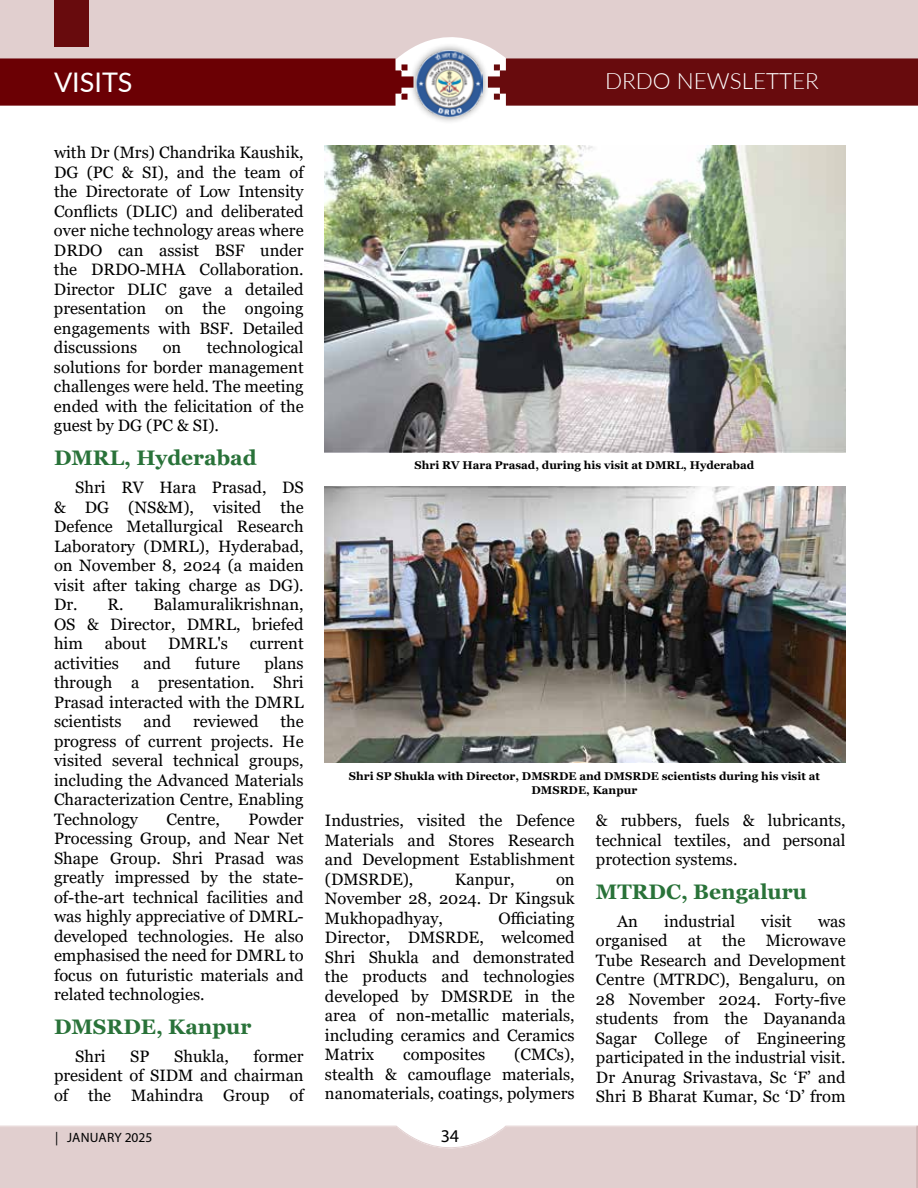
<style>
.page{position:relative;width:918px;height:1188px;background:#fff}
.page>*{position:absolute;margin:0;border:0;box-sizing:border-box;transform-origin:0 0}
.t1{font:27px "Lato";color:#fff}
.t2{font:300 22.5px "Lato";color:#fff}
.t3{font:700 21px "Georgia";color:#297239}
.t4{font:18px "Myriad Pro";color:#000}
.t5{font:16.5px/19.5px "Georgia";color:#000;text-align:justify}
.t6{font:13.5px "Myriad Pro";letter-spacing:.01em;color:#000}
.t7{font:700 11.25px/13.5px "Georgia";color:#000;text-align:center}
</style>
<div class="page">
<div style="left:0;top:59px;width:409px;height:47px;background:#6b0004"></div>
<div style="left:491px;top:59px;width:427px;height:47px;background:#680b0d"></div>
<div style="left:0;top:0;width:918px;height:59px;background:#e1cfcf"></div>
<svg style="left:0;top:1125px;width:916px;height:2px;background:#f0e7e7"></svg>
<div style="left:0;top:1127px;width:916px;height:61px;background:#e1cfcf"></div>
<svg style="left:916px;top:1125px;width:2px;height:63px"></svg>
<div style="left:409px;top:43px;width:82px;height:82px;background:#000;opacity:.5"></div>
<img style="left:417px;top:51px;width:66px;height:66px">
<div style="left:55px;top:0;width:34px;height:46px;background:#680b0d"></div>
<img style="left:325px;top:146px;width:521px;height:306px">
<img style="left:324px;top:487px;width:522px;height:276px">
<h1 class="t1" style="left:54px;top:63px;width:80px">VISITS</h1>
<h2 class="t2" style="left:605px;top:65px;width:215px">DRDO NEWSLETTER</h2>
<p class="t5" style="left:54px;top:143px;width:251px">with Dr (Mrs) Chandrika Kaushik, DG (PC &amp; SI), and the team of the Directorate of Low Intensity Conflicts (DLIC) and deliberated over niche technology areas where DRDO can assist BSF under the DRDO-MHA Collaboration.<br>Director DLIC gave a detailed presentation on the ongoing engagements with BSF. Detailed discussions</p>
<p class="t5" style="left:54px;top:338px;width:251px;text-indent:153px">technological solutions for border management challenges were held. The meeting ended with the felicitation of the guest by DG (PC &amp; SI).</p>
<p class="t3" style="left:54px;top:444px;width:204px">DMRL, Hyderabad</p>
<p class="t5" style="left:54px;top:478px;width:251px;text-indent:21px">Shri RV Hara Prasad, DS &amp; DG (NS&amp;M), visited the Defence Metallurgical Research Laboratory (DMRL), Hyderabad, on November 8, 2024 (a maiden visit after taking charge as DG).<br>Dr. R.</p>
<p class="t5" style="left:163px;top:338px;width:20px">on</p>
<p class="t5" style="left:54px;top:595px;width:251px;text-indent:100px">Balamuralikrishnan, OS &amp; Director, DMRL, briefed him</p>
<p class="t5" style="left:105px;top:634px;width:43px">about</p>
<p class="t5" style="left:168px;top:634px;width:61px">DMRL's</p>
<p class="t5" style="left:250px;top:634px;width:55px">current</p>
<p class="t5" style="left:54px;top:653px;width:66px">activities</p>
<p class="t5" style="left:143px;top:653px;width:29px">and</p>
<p class="t5" style="left:195px;top:653px;width:46px">future</p>
<p class="t5" style="left:54px;top:653px;width:251px;text-indent:210px">plans through a presentation. Shri Prasad interacted with the DMRL scientists</p>
<p class="t5" style="left:54px;top:712px;width:251px;text-indent:226px">the progress of current projects. He visited several technical groups, including the Advanced Materials Characterization Centre, Enabling Technology</p>
<p class="t5" style="left:144px;top:712px;width:29px">and</p>
<p class="t5" style="left:193px;top:712px;width:67px">reviewed</p>
<p class="t5" style="left:54px;top:809px;width:251px;text-indent:194px">Powder Processing Group, and Near Net Shape Group. Shri Prasad was greatly impressed by the state&shy;of-the-art technical facilities and was highly appreciative of DMRL&shy;developed technologies. He also emphasised the need for DMRL to focus on futuristic materials and related technologies.</p>
<p class="t3" style="left:54px;top:1013px;width:199px">DMSRDE, Kanpur</p>
<p class="t5" style="left:75px;top:1047px;width:32px">Shri</p>
<p class="t5" style="left:130px;top:1047px;width:21px">SP</p>
<p class="t5" style="left:174px;top:1047px;width:56px">Shukla,</p>
<p class="t5" style="left:167px;top:809px;width:55px">Centre,</p>
<p class="t5" style="left:54px;top:1047px;width:251px;text-indent:199px">former president of SIDM and chairman of the Mahindra Group of</p>
<p class="t7" style="left:415px;top:459px;width:341px">Shri RV Hara Prasad, during his visit at DMRL, Hyderabad</p>
<p class="t7" style="left:349px;top:770px;width:473px">Shri SP Shukla with Director, DMSRDE and DMSRDE scientists during his visit at<br>DMSRDE, Kanpur</p>
<p class="t5" style="left:325px;top:811px;width:251px">Industries, visited the Defence Materials and Stores Research and Development Establishment (DMSRDE),</p>
<p class="t5" style="left:455px;top:870px;width:61px">Kanpur,</p>
<p class="t5" style="left:325px;top:870px;width:251px;text-indent:231px">on November 28, 2024. Dr Kingsuk Mukhopadhyay,</p>
<p class="t5" style="left:325px;top:909px;width:251px;text-indent:174px">Officiating Director, DMSRDE, welcomed Shri Shukla and demonstrated the products and technologies developed by DMSRDE in the area of non-metallic materials, including ceramics and Ceramics Matrix</p>
<p class="t5" style="left:325px;top:1045px;width:251px;text-indent:189px">(CMCs), stealth &amp; camouflage materials, nanomaterials, coatings, polymers</p>
<p class="t5" style="left:403px;top:1045px;width:83px">composites</p>
<p class="t5" style="left:596px;top:811px;width:251px">&amp; rubbers, fuels &amp; lubricants, technical textiles, and personal protection systems.</p>
<p class="t3" style="left:596px;top:878px;width:212px">MTRDC, Bengaluru</p>
<p class="t5" style="left:617px;top:912px;width:22px">An</p>
<p class="t5" style="left:664px;top:912px;width:72px">industrial</p>
<p class="t5" style="left:761px;top:912px;width:32px">visit</p>
<p class="t5" style="left:596px;top:912px;width:251px;text-indent:222px">was organised at the Microwave Tube Research and Development Centre (MTRDC), Bengaluru, on 28 November 2024. Forty-five students from the Dayananda Sagar College of Engineering participated in the industrial visit.<br>Dr Anurag Srivastava, Sc ‘F’ and Shri B Bharat Kumar, Sc ‘D’ from</p>
<p class="t6" style="left:55px;top:1129px;width:99px">| JANUARY 2025</p>
<p class="t4" style="left:441px;top:1125px;width:20px">34</p>
</div>
